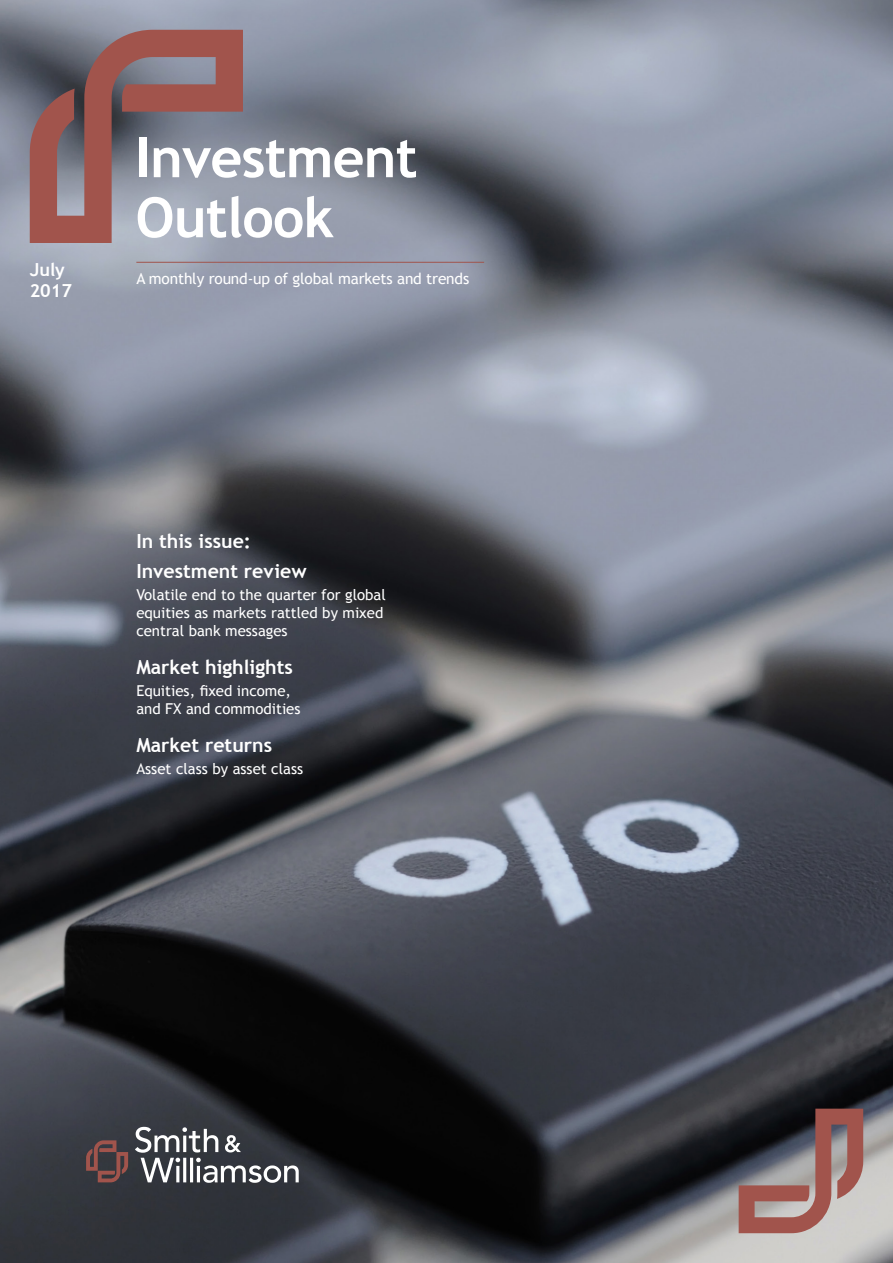
<style>
.page{position:relative;width:893px;height:1263px;background:#fff}
.page>*{position:absolute;margin:0;border:0;box-sizing:border-box;transform-origin:0 0}
.cover_title{font:700 55.5px/60px "Trebuchet MS";letter-spacing:-.015em;color:#fff}
.contents_header{font:700 19.5px "Trebuchet MS";color:#fff}
.issue_title_subheade{font:700 18px/21px "Trebuchet MS";color:#fff}
.title_descriptor{font:15.45px "Trebuchet MS";letter-spacing:-.01em;color:#fff}
.contents{font:15px/18px "Trebuchet MS";color:#fff}
</style>
<div class="page">
<img style="left:0;top:0;width:893px;height:1263px">
<svg style="left:739px;top:1109px;width:124px;height:124px"></svg>
<svg style="left:30px;top:30px;width:213px;height:213px"></svg>
<svg style="left:86px;top:1140px;width:42px;height:42px"></svg>
<svg style="left:135px;top:1127px;width:164px;height:56px"></svg>
<hr style="left:136px;top:262px;width:348px;height:1px;background:#a1544c">
<p class="cover_title" style="left:136px;top:127px;width:284px">Investment<br>Outlook</p>
<p class="issue_title_subheade" style="left:30px;top:259px;width:44px">July<br>2017</p>
<p class="title_descriptor" style="left:136px;top:269px;width:334px">A monthly round-up of global markets and trends</p>
<p class="contents_header" style="left:136px;top:529px;width:116px">In this issue:</p>
<p class="contents_header" style="left:136px;top:558px;width:172px">Investment review</p>
<p class="contents" style="left:136px;top:586px;width:251px">Volatile end to the quarter for global equities as markets rattled by mixed central bank messages</p>
<p class="contents_header" style="left:136px;top:655px;width:158px">Market highlights</p>
<p class="contents" style="left:136px;top:682px;width:166px">Equities, fixed income, and FX and commodities</p>
<p class="contents_header" style="left:136px;top:733px;width:137px">Market returns</p>
<p class="contents" style="left:136px;top:760px;width:168px">Asset class by asset class</p>
</div>
